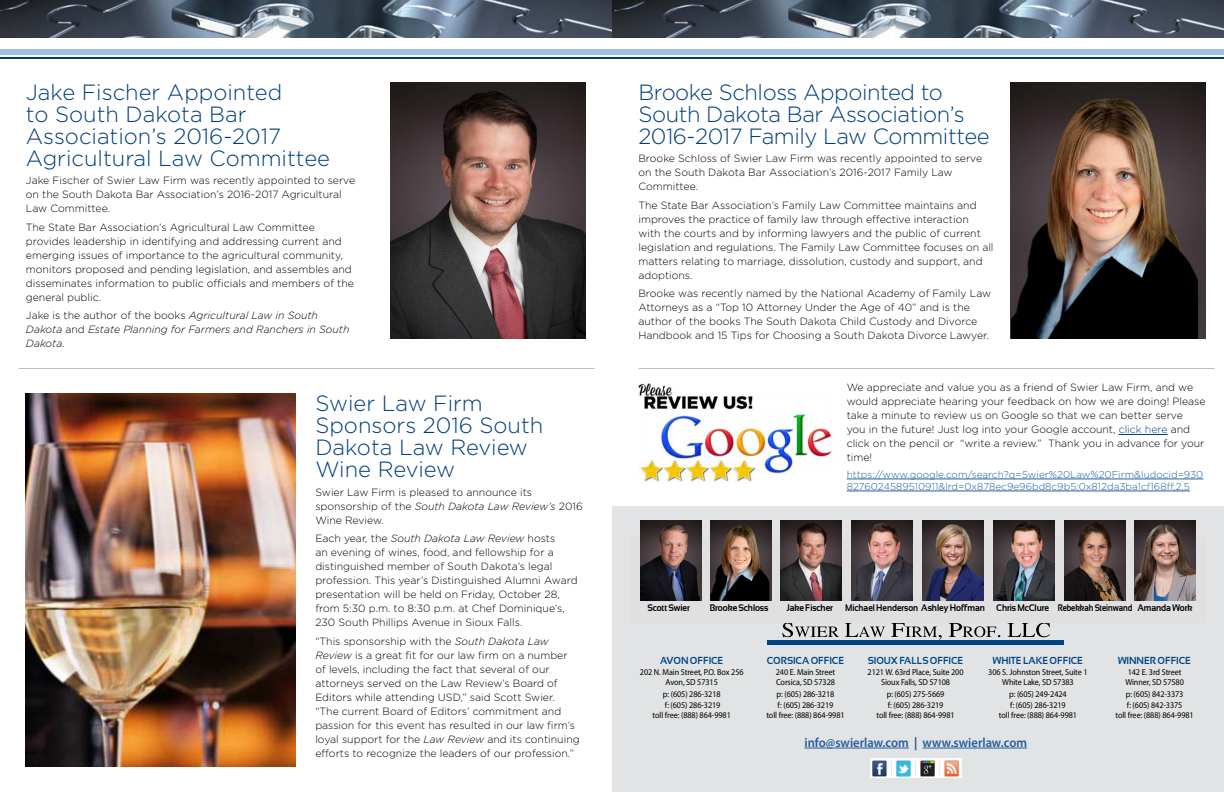
<style>
.page{position:relative;width:1224px;height:792px;background:#fff}
.page>*{position:absolute;margin:0;border:0;box-sizing:border-box;transform-origin:0 0}
.t1{font:300 22px/22px "Gotham";letter-spacing:-.005em;color:#003e7e}
.t2{font:600 13.2px "Myriad Pro";color:#215e9e;scale:.95 1}
.t3{font:300 10.5px/14px "Gotham";color:#000}
.t4{font:italic 300 10.5px/14px "Gotham";color:#000}
.t5{font:700 10.2px "Sansation";letter-spacing:-.01em;color:#004785;scale:.94 1}
.t6{font:300 10px/12px "Gotham";color:#215e9e}
.t7{font:700 9.5px "Sansation";letter-spacing:-.01em;color:#000;scale:.9 1}
.t8{font:8.7px/10.2px "Myriad Pro";letter-spacing:-.01em;color:#000;scale:.94 1}
.s1{font-style:normal}
.s2{font-style:italic}
.s3{color:#003e7e}
.s4{color:#004785}
</style>
<div class="page">
<div style="left:0;top:49px;width:1224px;height:6px;background:#9fc0e3"></div>
<hr style="left:0;top:57px;width:1224px;height:2px;background:#003e7e">
<img style="left:0;top:0;width:1224px;height:37px">
<hr style="left:19px;top:368px;width:576px;height:1px;background:#bcbec0">
<hr style="left:638px;top:368px;width:576px;height:1px;background:#bcbec0">
<img style="left:390px;top:82px;width:196px;height:256px">
<img style="left:1011px;top:82px;width:195px;height:256px">
<img style="left:26px;top:394px;width:270px;height:373px">
<div style="left:612px;top:507px;width:612px;height:285px;background:#e2e3e4"></div>
<hr style="left:767px;top:640px;width:297px;height:4px;background:#004685">
<svg style="left:782px;top:623px;width:57px;height:14px"></svg>
<svg style="left:845px;top:623px;width:40px;height:14px"></svg>
<svg style="left:891px;top:623px;width:51px;height:17px"></svg>
<svg style="left:949px;top:623px;width:51px;height:14px"></svg>
<svg style="left:1008px;top:623px;width:42px;height:14px"></svg>
<hr style="left:805px;top:748px;width:104px;height:1px;background:#215e9e">
<hr style="left:923px;top:748px;width:104px;height:1px;background:#215e9e">
<img style="left:871px;top:759px;width:91px;height:18px">
<div style="left:630px;top:537px;width:576px;height:86px;background:#e0e0e0"></div>
<img style="left:711px;top:520px;width:61px;height:80px">
<img style="left:640px;top:520px;width:61px;height:80px">
<img style="left:994px;top:520px;width:60px;height:80px">
<img style="left:851px;top:520px;width:61px;height:80px">
<img style="left:923px;top:520px;width:60px;height:80px">
<img style="left:781px;top:520px;width:61px;height:80px">
<img style="left:1065px;top:520px;width:60px;height:80px">
<img style="left:1135px;top:520px;width:60px;height:80px">
<img style="left:638px;top:383px;width:194px;height:99px">
<hr style="left:1119px;top:434px;width:49px;height:1px;background:#003e7e">
<hr style="left:847px;top:479px;width:356px;height:1px;background:#215e9e">
<hr style="left:847px;top:491px;width:343px;height:1px;background:#215e9e">
<h1 class="t1" style="left:26px;top:80px;width:306px">Jake Fischer Appointed<br>to South Dakota Bar<br>Association’s 2016-2017<br>Agricultural Law Committee</h1>
<p class="t3" style="left:26px;top:173px;width:331px">Jake Fischer of Swier Law Firm was recently appointed to serve on the South Dakota Bar Association’s 2016-2017 Agricultural<br>Law Committee.</p>
<p class="t3" style="left:26px;top:220px;width:330px">The State Bar Association’s Agricultural Law Committee provides leadership in identifying and addressing current and emerging issues of importance to the agricultural community, monitors proposed and pending legislation, and assembles and disseminates information to public officials and members of the general public.</p>
<p class="t4" style="left:26px;top:308px;width:325px"><span class="s1">Jake is the author of the books</span> Agricultural Law in South<br>Dakota <span class="s1">and</span> Estate Planning for Farmers and Ranchers in South<br>Dakota.</p>
<h1 class="t1" style="left:315px;top:392px;width:230px">Swier Law Firm<br>Sponsors 2016 South<br>Dakota Law Review<br>Wine Review</h1>
<p class="t3" style="left:315px;top:485px;width:269px">Swier Law Firm is pleased to announce its sponsorship of the <span class="s2">South Dakota Law Review’s</span> 2016<br>Wine Review.</p>
<p class="t3" style="left:315px;top:531px;width:264px">Each year, the <span class="s2">South Dakota Law Review</span> hosts<br>an evening of wines, food, and fellowship for a distinguished member of South Dakota’s legal profession. This year’s Distinguished Alumni Award presentation will be held on Friday, October 28, from 5:30 p.m. to 8:30 p.m. at Chef Dominique’s, 230 South Phillips Avenue in Sioux Falls.</p>
<p class="t3" style="left:315px;top:634px;width:266px">“This sponsorship with the <span class="s2">South Dakota Law Review</span> is a great fit for our law firm on a number of levels, including the fact that several of our attorneys served on the Law Review’s Board of Editors while attending USD,” said Scott Swier. “The current Board of Editors’ commitment and passion for this event has resulted in our law firm’s loyal support for the <span class="s2">Law Review</span> and its continuing efforts to recognize the leaders of our profession.”</p>
<h1 class="t1" style="left:638px;top:80px;width:353px">Brooke Schloss Appointed to<br>South Dakota Bar Association’s<br>2016-2017 Family Law Committee</h1>
<p class="t3" style="left:638px;top:151px;width:345px">Brooke Schloss of Swier Law Firm was recently appointed to serve on the South Dakota Bar Association’s 2016-2017 Family Law<br>Committee.</p>
<p class="t3" style="left:638px;top:198px;width:357px">The State Bar Association’s Family Law Committee maintains and improves the practice of family law through effective interaction with the courts and by informing lawyers and the public of current legislation and regulations. The Family Law Committee focuses on all matters relating to marriage, dissolution, custody and support, and adoptions.</p>
<p class="t3" style="left:638px;top:286px;width:354px">Brooke was recently named by the National Academy of Family Law Attorneys as a “Top 10 Attorney Under the Age of 40” and is the author of the books The South Dakota Child Custody and Divorce Handbook and 15 Tips for Choosing a South Dakota Divorce Lawyer.</p>
<p class="t3" style="left:847px;top:380px;width:360px">We appreciate and value you as a friend of Swier Law Firm, and we would appreciate hearing your feedback on how we are doing! Please take a minute to review us on Google so that we can better serve<br>you in the future! Just log into your Google account, <span class="s3">click here</span> and click on the pencil or “write a review.” Thank you in advance for your time!</p>
<p class="t6" style="left:847px;top:468px;width:358px">https://www.google.com/search?q=Swier%20Law%20Firm&amp;ludocid=930<br>8276024589510911&amp;lrd=0x878ec9e96bd8c9b5:0x812da3ba1cf168ff,2,5</p>
<p class="t7" style="left:647px;top:602px;width:53px">Scott Swier –</p>
<p class="t7" style="left:710px;top:602px;width:71px">Brooke Schloss –</p>
<p class="t7" style="left:787px;top:602px;width:453px">Jake Fischer– Michael Henderson Ashley Hoffman Chris McClure– Rebekkah Steinwand Amanda Work</p>
<p class="t5" style="left:660px;top:655px;width:69px">AVON OFFICE</p>
<p class="t8" style="left:640px;top:666px;width:112px;text-align:center">202 N. Main Street, P.O. Box 256<br>Avon, SD 57315</p>
<p class="t8" style="left:663px;top:688px;width:63px;line-height:11.7px">p: (605) 286-3218 f: (605) 286-3219</p>
<p class="t8" style="left:653px;top:710px;width:85px">toll free: (888) 864-9981</p>
<p class="t5" style="left:767px;top:655px;width:84px">CORSICA OFFICE</p>
<p class="t8" style="left:776px;top:666px;width:65px">240 E. Main Street<br>Corsica, SD 57328</p>
<p class="t8" style="left:777px;top:688px;width:63px;line-height:11.7px">p: (605) 286-3218 f: (605) 286-3219</p>
<p class="t8" style="left:766px;top:710px;width:85px">toll free: (888) 864-9981</p>
<p class="t2" style="left:805px;top:734px;width:236px">info@swierlaw.com <span class="s4">|</span> www.swierlaw.com</p>
<p class="t5" style="left:868px;top:655px;width:103px">SIOUX FALLS OFFICE</p>
<p class="t8" style="left:868px;top:666px;width:104px;text-align:center">2121 W. 63rd Place, Suite 200<br>Sioux Falls, SD 57108</p>
<p class="t8" style="left:887px;top:688px;width:63px;line-height:11.7px">p: (605) 275-5669 f: (605) 286-3219</p>
<p class="t8" style="left:876px;top:710px;width:85px">toll free: (888) 864-9981</p>
<p class="t5" style="left:993px;top:655px;width:97px">WHITE LAKE OFFICE</p>
<p class="t8" style="left:988px;top:666px;width:107px;text-align:center">306 S. Johnston Street, Suite 1<br>White Lake, SD 57383</p>
<p class="t8" style="left:1009px;top:688px;width:63px;line-height:11.7px">p: (605) 249-2424 f: (605) 286-3219</p>
<p class="t8" style="left:999px;top:710px;width:85px">toll free: (888) 864-9981</p>
<p class="t5" style="left:1118px;top:655px;width:79px">WINNER OFFICE</p>
<p class="t8" style="left:1125px;top:666px;width:64px">142 E. 3rd Street<br>Winner, SD 57580</p>
<p class="t8" style="left:1126px;top:688px;width:63px;line-height:11.7px">p: (605) 842-3373 f: (605) 842-3375</p>
<p class="t8" style="left:1115px;top:710px;width:85px">toll free: (888) 864-9981</p>
</div>
